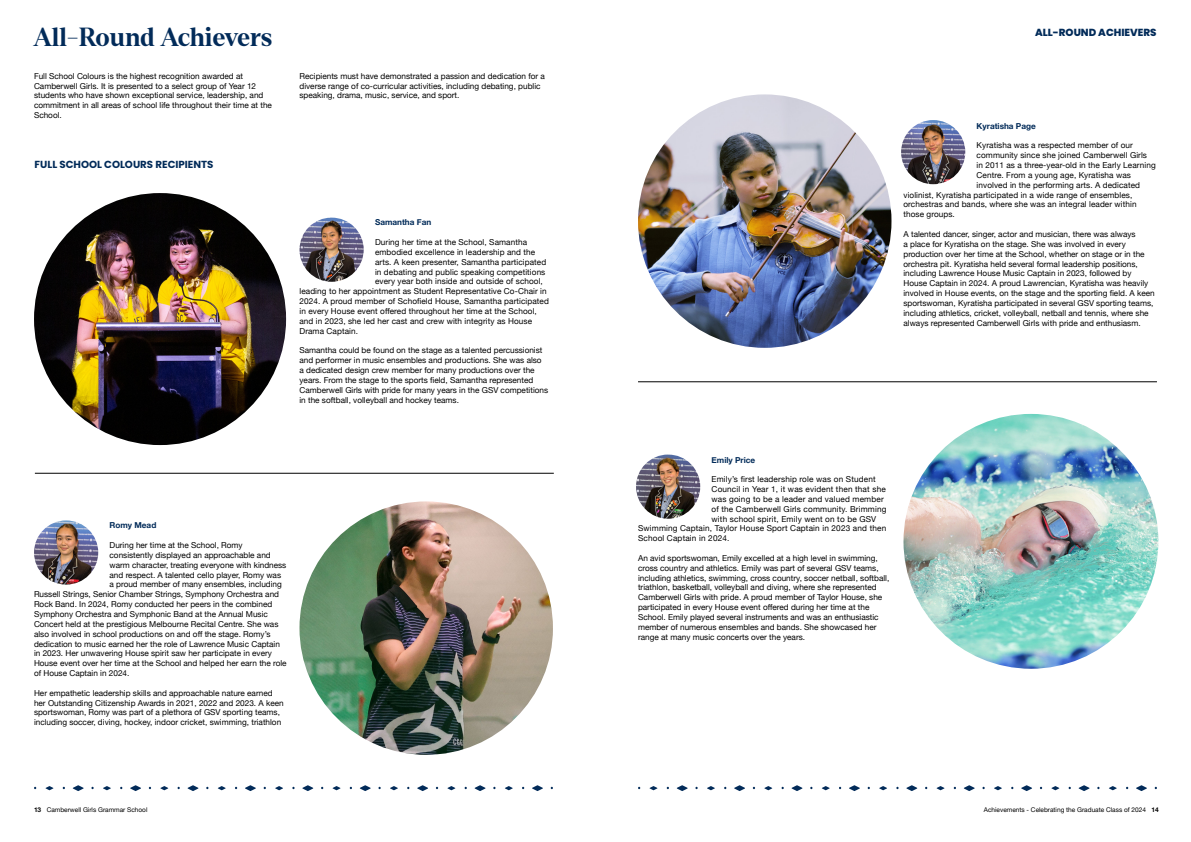
<style>
.page{position:relative;width:1191px;height:842px;background:#fff}
.page>*{position:absolute;margin:0;border:0;box-sizing:border-box;transform-origin:0 0}
.Heading_01{font:700 25px "Denton";letter-spacing:.02em;color:#022b59}
.Subheading_01{font:700 10.2px "Poppins";color:#022b59}
.Section_Title_-_Cont{font:800 10.2px "Poppins";color:#022b59}
.Body_Copy{font:8.2px/9.8px "Helvetica Neue";color:#000}
.Body_Copy-2{font:8.2px "Helvetica Neue";letter-spacing:.02em;color:#000}
.Body_Copy-3{font:700 8.2px "Helvetica Neue";color:#022b59}
.t1{font:6.5px "Helvetica Neue";color:#000}
.s1{font-weight:700}
</style>
<div class="page">
<hr style="left:638px;top:382px;width:519px;height:1px;background:#000">
<hr style="left:35px;top:473px;width:519px;height:1px;background:#000">
<svg style="left:676px;top:785px;width:11px;height:6px"></svg>
<svg style="left:734px;top:785px;width:11px;height:6px"></svg>
<svg style="left:791px;top:785px;width:11px;height:6px"></svg>
<svg style="left:849px;top:785px;width:11px;height:6px"></svg>
<svg style="left:906px;top:785px;width:11px;height:6px"></svg>
<svg style="left:963px;top:785px;width:11px;height:6px"></svg>
<svg style="left:879px;top:786px;width:8px;height:4px"></svg>
<svg style="left:821px;top:786px;width:8px;height:4px"></svg>
<svg style="left:764px;top:786px;width:8px;height:4px"></svg>
<svg style="left:707px;top:786px;width:8px;height:4px"></svg>
<svg style="left:649px;top:786px;width:8px;height:4px"></svg>
<svg style="left:936px;top:786px;width:8px;height:4px"></svg>
<svg style="left:994px;top:786px;width:8px;height:4px"></svg>
<svg style="left:1021px;top:785px;width:11px;height:6px"></svg>
<svg style="left:1078px;top:785px;width:11px;height:6px"></svg>
<svg style="left:1136px;top:785px;width:11px;height:6px"></svg>
<svg style="left:1109px;top:786px;width:7px;height:4px"></svg>
<svg style="left:1051px;top:786px;width:8px;height:4px"></svg>
<svg style="left:73px;top:785px;width:11px;height:6px"></svg>
<svg style="left:130px;top:785px;width:11px;height:6px"></svg>
<svg style="left:187px;top:785px;width:11px;height:6px"></svg>
<svg style="left:245px;top:785px;width:11px;height:6px"></svg>
<svg style="left:302px;top:785px;width:11px;height:6px"></svg>
<svg style="left:360px;top:785px;width:11px;height:6px"></svg>
<svg style="left:275px;top:786px;width:8px;height:4px"></svg>
<svg style="left:218px;top:786px;width:8px;height:4px"></svg>
<svg style="left:160px;top:786px;width:8px;height:4px"></svg>
<svg style="left:103px;top:786px;width:8px;height:4px"></svg>
<svg style="left:46px;top:786px;width:7px;height:4px"></svg>
<svg style="left:332px;top:786px;width:8px;height:4px"></svg>
<svg style="left:390px;top:786px;width:8px;height:4px"></svg>
<svg style="left:417px;top:785px;width:11px;height:6px"></svg>
<svg style="left:474px;top:785px;width:11px;height:6px"></svg>
<svg style="left:532px;top:785px;width:11px;height:6px"></svg>
<svg style="left:505px;top:786px;width:8px;height:4px"></svg>
<svg style="left:447px;top:786px;width:8px;height:4px"></svg>
<img style="left:34px;top:520px;width:64px;height:65px;border-radius:32px">
<img style="left:299px;top:501px;width:254px;height:254px;border-radius:127px">
<img style="left:903px;top:414px;width:255px;height:255px;border-radius:127px">
<img style="left:638px;top:94px;width:253px;height:254px;border-radius:127px">
<img style="left:34px;top:193px;width:252px;height:252px;border-radius:126px">
<img style="left:299px;top:218px;width:65px;height:64px;border-radius:32px">
<img style="left:901px;top:120px;width:64px;height:64px;border-radius:32px">
<img style="left:636px;top:454px;width:64px;height:65px;border-radius:32px">
<p class="Heading_01" style="left:34px;top:22px;width:239px">All-Round Achievers</p>
<p class="Body_Copy" style="left:34px;top:71px;width:239px">Full School Colours is the highest recognition awarded at Camberwell Girls. It is presented to a select group of Year 12 students who have shown exceptional service, leadership, and commitment in all areas of school life throughout their time at the School.</p>
<p class="Body_Copy" style="left:299px;top:71px;width:247px">Recipients must have demonstrated a passion and dedication for a diverse range of co-curricular activities, including debating, public speaking, drama, music, service, and sport.</p>
<p class="Subheading_01" style="left:35px;top:158px;width:180px">FULL SCHOOL COLOURS RECIPIENTS</p>
<p class="Body_Copy-3" style="left:375px;top:216px;width:58px">Samantha Fan</p>
<p class="Body_Copy" style="left:375px;top:238px;width:153px">During her time at the School, Samantha</p>
<p class="Body_Copy" style="left:375px;top:248px;width:162px">embodied excellence in leadership and the</p>
<p class="Body_Copy" style="left:375px;top:257px;width:173px">arts. A keen presenter, Samantha participated</p>
<p class="Body_Copy" style="left:375px;top:267px;width:172px">in debating and public speaking competitions</p>
<p class="Body_Copy" style="left:375px;top:277px;width:169px">every year both inside and outside of school,</p>
<p class="Body_Copy" style="left:299px;top:287px;width:249px">leading to her appointment as Student Representative Co-Chair in</p>
<p class="Body_Copy" style="left:299px;top:297px;width:251px">2024. A proud member of Schofield House, Samantha participated</p>
<p class="Body_Copy" style="left:299px;top:307px;width:239px">in every House event offered throughout her time at the School,</p>
<p class="Body_Copy" style="left:299px;top:316px;width:234px">and in 2023, she led her cast and crew with integrity as House</p>
<p class="Body_Copy" style="left:299px;top:326px;width:60px">Drama Captain.</p>
<p class="Body_Copy" style="left:299px;top:346px;width:250px">Samantha could be found on the stage as a talented percussionist and performer in music ensembles and productions. She was also<br>a dedicated design crew member for many productions over the years. From the stage to the sports field, Samantha represented Camberwell Girls with pride for many years in the GSV competitions in the softball, volleyball and hockey teams.</p>
<p class="Body_Copy-3" style="left:110px;top:519px;width:48px">Romy Mead</p>
<p class="Body_Copy" style="left:110px;top:541px;width:135px">During her time at the School, Romy</p>
<p class="Body_Copy" style="left:110px;top:551px;width:163px">consistently displayed an approachable and</p>
<p class="Body_Copy" style="left:110px;top:560px;width:178px">warm character, treating everyone with kindness</p>
<p class="Body_Copy" style="left:110px;top:570px;width:173px">and respect. A talented cello player, Romy was</p>
<p class="Body_Copy" style="left:110px;top:580px;width:174px">a proud member of many ensembles, including</p>
<p class="Body_Copy" style="left:34px;top:590px;width:246px">Russell Strings, Senior Chamber Strings, Symphony Orchestra and</p>
<p class="Body_Copy" style="left:34px;top:600px;width:240px">Rock Band. In 2024, Romy conducted her peers in the combined</p>
<p class="Body_Copy" style="left:34px;top:610px;width:235px">Symphony Orchestra and Symphonic Band at the Annual Music</p>
<p class="Body_Copy" style="left:34px;top:619px;width:246px">Concert held at the prestigious Melbourne Recital Centre. She was</p>
<p class="Body_Copy" style="left:34px;top:629px;width:238px">also involved in school productions on and off the stage. Romy’s</p>
<p class="Body_Copy" style="left:34px;top:639px;width:247px">dedication to music earned her the role of Lawrence Music Captain</p>
<p class="Body_Copy" style="left:34px;top:649px;width:239px">in 2023. Her unwavering House spirit saw her participate in every</p>
<p class="Body_Copy" style="left:34px;top:659px;width:254px">House event over her time at the School and helped her earn the role</p>
<p class="Body_Copy" style="left:34px;top:669px;width:97px">of House Captain in 2024.</p>
<p class="Body_Copy" style="left:34px;top:688px;width:251px">Her empathetic leadership skills and approachable nature earned her Outstanding Citizenship Awards in 2021, 2022 and 2023. A keen sportswoman, Romy was part of a plethora of GSV sporting teams, including soccer, diving, hockey, indoor cricket, swimming, triathlon</p>
<p class="Section_Title_-_Cont" style="left:1035px;top:26px;width:123px">ALL-ROUND ACHIEVERS</p>
<p class="Body_Copy-3" style="left:976px;top:119px;width:61px">Kyratisha Page</p>
<p class="Body_Copy" style="left:976px;top:141px;width:158px">Kyratisha was a respected member of our</p>
<p class="Body_Copy" style="left:976px;top:151px;width:172px">community since she joined Camberwell Girls</p>
<p class="Body_Copy" style="left:976px;top:161px;width:181px">in 2011 as a three-year-old in the Early Learning</p>
<p class="Body_Copy" style="left:976px;top:171px;width:156px">Centre. From a young age, Kyratisha was</p>
<p class="Body_Copy" style="left:976px;top:180px;width:165px">involved in the performing arts. A dedicated</p>
<p class="Body_Copy" style="left:903px;top:190px;width:230px">violinist, Kyratisha participated in a wide range of ensembles,</p>
<p class="Body_Copy" style="left:903px;top:200px;width:235px">orchestras and bands, where she was an integral leader within</p>
<p class="Body_Copy" style="left:903px;top:210px;width:53px">those groups.</p>
<p class="Body_Copy" style="left:903px;top:230px;width:253px">A talented dancer, singer, actor and musician, there was always<br>a place for Kyratisha on the stage. She was involved in every production over her time at the School, whether on stage or in the orchestra pit. Kyratisha held several formal leadership positions, including Lawrence House Music Captain in 2023, followed by House Captain in 2024. A proud Lawrencian, Kyratisha was heavily involved in House events, on the stage and the sporting field. A keen sportswoman, Kyratisha participated in several GSV sporting teams, including athletics, cricket, volleyball, netball and tennis, where she always represented Camberwell Girls with pride and enthusiasm.</p>
<p class="Body_Copy-3" style="left:711px;top:453px;width:45px">Emily Price</p>
<p class="Body_Copy-2" style="left:711px;top:473px;width:166px">Emily’s first leadership role was on Student</p>
<p class="Body_Copy-2" style="left:711px;top:483px;width:176px">Council in Year 1, it was evident then that she</p>
<p class="Body_Copy-2" style="left:711px;top:493px;width:174px">was going to be a leader and valued member</p>
<p class="Body_Copy-2" style="left:711px;top:503px;width:176px">of the Camberwell Girls community. Brimming</p>
<p class="Body_Copy-2" style="left:711px;top:513px;width:166px">with school spirit, Emily went on to be GSV</p>
<p class="Body_Copy-2" style="left:638px;top:523px;width:250px">Swimming Captain, Taylor House Sport Captain in 2023 and then</p>
<p class="Body_Copy-2" style="left:638px;top:532px;width:93px">School Captain in 2024.</p>
<p class="Body_Copy" style="left:638px;top:554px;width:253px">An avid sportswoman, Emily excelled at a high level in swimming, cross country and athletics. Emily was part of several GSV teams, including athletics, swimming, cross country, soccer netball, softball, triathlon, basketball, volleyball and diving, where she represented Camberwell Girls with pride. A proud member of Taylor House, she participated in every House event offered during her time at the School. Emily played several instruments and was an enthusiastic member of numerous ensembles and bands. She showcased her range at many music concerts over the years.</p>
<p class="t1" style="left:34px;top:805px;width:115px"><span class="s1">13</span> Camberwell Girls Grammar School</p>
<p class="t1" style="left:984px;top:805px;width:176px">Achievements - Celebrating the Graduate Class of 2024 <span class="s1">14</span></p>
</div>
